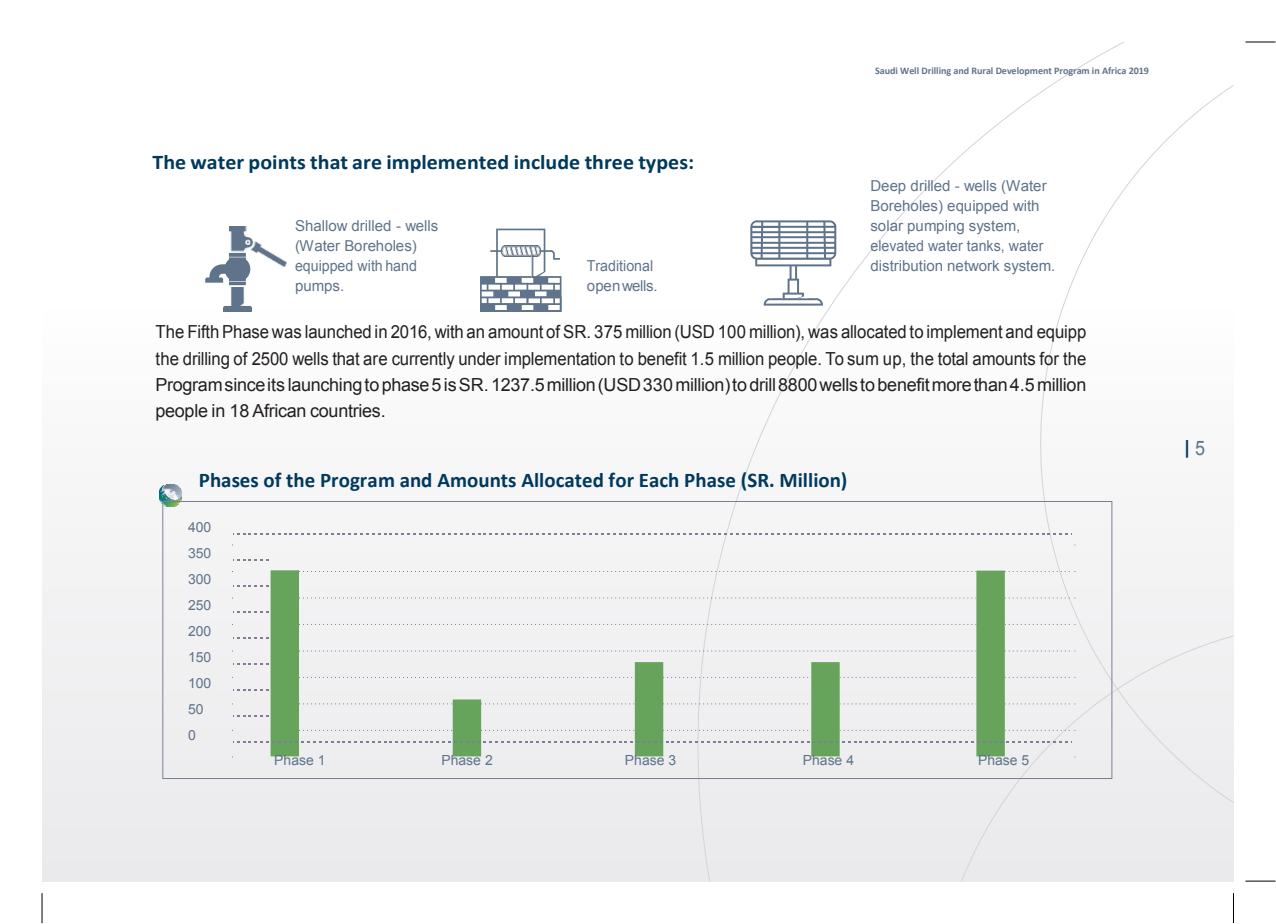
<style>
.page{position:relative;width:1276px;height:924px;background:#fff}
.page>*{position:absolute;margin:0;border:0;box-sizing:border-box;transform-origin:0 0}
.t1{font:700 21px "Calibri";color:#00395d}
.t2{font:700 21px "Calibri";color:#00395d;scale:1.05 1}
.t3{font:700 20px "Calibri";color:#00395d;scale:.84 1}
.t4{font:18px/26px "Arial";letter-spacing:-.015em;color:#231f20;text-align:justify;scale:.93 1}
.t5{font:15px/20px "Arial";color:#5f738a}
.t6{font:15px/20px "Arial";color:#5f738a;scale:.94 1}
.t7{font:14px/26px "Arial";letter-spacing:-.005em;color:#5f738a}
.t8{font:700 10px "Calibri";letter-spacing:-.005em;color:#5f738a}
.s1{font-family:"Arial";font-weight:400;color:#5f738a}
</style>
<div class="page">
<hr style="left:42px;top:893px;width:1px;height:30px;background:#000">
<hr style="left:1232px;top:893px;width:1px;height:30px;background:#000">
<img style="left:42px;top:226px;width:655px;height:655px">
<svg style="left:697px;top:41px;width:427px;height:841px"></svg>
<svg style="left:1039px;top:85px;width:194px;height:550px"></svg>
<div style="left:960px;top:635px;width:273px;height:247px;background:#ededee"></div>
<img style="left:160px;top:486px;width:22px;height:20px">
<img style="left:164px;top:484px;width:18px;height:16px">
<img style="left:229px;top:227px;width:58px;height:2px">
<svg style="left:205px;top:229px;width:356px;height:83px"></svg>
<img style="left:505px;top:247px;width:32px;height:30px">
<svg style="left:750px;top:220px;width:86px;height:86px"></svg>
<svg style="left:1004px;top:571px;width:71px;height:1px"></svg>
<svg style="left:1004px;top:597px;width:71px;height:1px"></svg>
<svg style="left:1004px;top:624px;width:71px;height:1px"></svg>
<svg style="left:1004px;top:650px;width:71px;height:1px"></svg>
<svg style="left:1004px;top:677px;width:71px;height:1px"></svg>
<svg style="left:1004px;top:703px;width:71px;height:1px"></svg>
<svg style="left:1004px;top:730px;width:71px;height:1px"></svg>
<svg style="left:270px;top:570px;width:734px;height:186px;fill:#f0f0f1"></svg>
<svg style="left:233px;top:534px;width:838px;height:1px"></svg>
<svg style="left:233px;top:560px;width:36px;height:1px"></svg>
<svg style="left:233px;top:586px;width:36px;height:1px"></svg>
<svg style="left:233px;top:611px;width:36px;height:2px"></svg>
<svg style="left:233px;top:638px;width:36px;height:1px"></svg>
<svg style="left:233px;top:664px;width:36px;height:1px"></svg>
<svg style="left:233px;top:690px;width:36px;height:1px"></svg>
<svg style="left:233px;top:716px;width:36px;height:1px"></svg>
<svg style="left:233px;top:742px;width:838px;height:1px"></svg>
<hr style="left:1245px;top:42px;width:30px;height:1px;background:#000">
<hr style="left:1245px;top:881px;width:30px;height:1px;background:#000">
<p class="t2" style="left:152px;top:149px;width:517px">The water points that are implemented include three types:</p>
<p class="t5" style="left:295px;top:216px;width:145px">Shallow drilled - wells (Water Boreholes)</p>
<p class="t8" style="left:874px;top:64px;width:275px">Saudi Well Drilling and Rural Development Program in Africa 2019</p>
<p class="t5" style="left:870px;top:176px;width:178px">Deep drilled - wells (Water<br>Boreholes) equipped with solar pumping system, elevated water tanks, water</p>
<p class="t6" style="left:295px;top:256px;width:131px">equipped with hand pumps.</p>
<p class="t6" style="left:587px;top:256px;width:77px">Traditional openwells.</p>
<p class="t5" style="left:870px;top:256px;width:186px">distribution network system.</p>
<p class="t4" style="left:155px;top:319px;width:1002px">The Fifth Phase was launched in 2016, with an amount of SR. 375 million (USD 100 million), was allocated to implement and equipp the drilling of 2500 wells that are currently under implementation to benefit 1.5 million people. To sum up, the total amounts for the Programsinceits launchingtophase5isSR.1237.5million(USD330million)todrill8800wellstobenefitmorethan4.5million people in 18 African countries.</p>
<p class="t1" style="left:199px;top:467px;width:650px">Phases of the Program and Amounts Allocated for Each Phase (SR. Million)</p>
<p class="t7" style="left:188px;top:514px;width:25px">400<br>350<br>300<br>250<br>200<br>150<br>100<br>50<br>0</p>
<p class="t7" style="left:274px;top:747px;width:53px">Phase 1</p>
<p class="t7" style="left:441px;top:747px;width:53px">Phase 2</p>
<p class="t7" style="left:625px;top:747px;width:53px">Phase 3</p>
<p class="t7" style="left:802px;top:747px;width:53px">Phase 4</p>
<p class="t7" style="left:977px;top:747px;width:53px">Phase 5</p>
<p class="t3" style="left:1182px;top:434px;width:27px">| <span class="s1">5</span></p>
</div>
